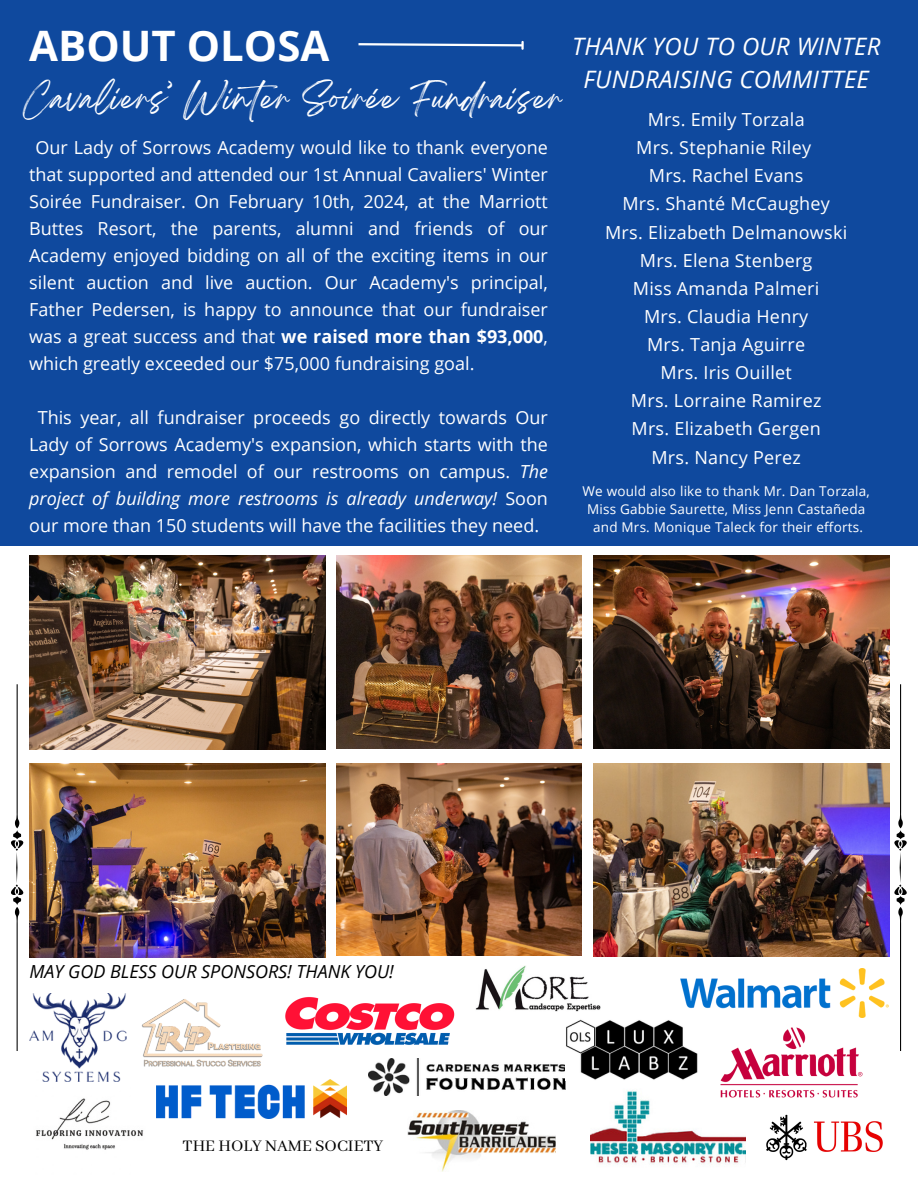
<style>
.page{position:relative;width:918px;height:1188px;background:#fff}
.page>*{position:absolute;margin:0;border:0;box-sizing:border-box;transform-origin:0 0}
.t1{font:700 42px "Open Sans";color:#fff}
.t2{font:28.5px "Breathing";letter-spacing:.025em;color:#fff}
.t3{font:italic 24px/32.7px "Open Sans";letter-spacing:.015em;color:#fff;text-align:center}
.t4{font:18px/27px "Open Sans";color:#fff;text-align:center}
.t5{font:italic 18px "Open Sans";color:#000}
.t6{font:18px "Abhaya Libre";color:#000}
.t7{font:13.5px/18px "Open Sans";letter-spacing:.015em;color:#fff;text-align:center}
.s1{font-weight:700}
.s2{font-style:italic}
</style>
<div class="page">
<div style="left:0;top:0;width:918px;height:546px;background:#0f499e"></div>
<svg style="left:894px;top:684px;width:13px;height:367px"></svg>
<img style="left:29px;top:764px;width:296px;height:193px">
<img style="left:29px;top:556px;width:296px;height:193px">
<img style="left:36px;top:1081px;width:108px;height:69px">
<svg style="left:11px;top:684px;width:12px;height:367px"></svg>
<img style="left:336px;top:763px;width:245px;height:193px">
<img style="left:336px;top:555px;width:245px;height:193px">
<img style="left:593px;top:763px;width:296px;height:194px">
<img style="left:593px;top:555px;width:296px;height:194px">
<svg style="left:358px;top:42px;width:166px;height:7px"></svg>
<img style="left:29px;top:993px;width:97px;height:88px">
<img style="left:141px;top:999px;width:122px;height:68px">
<img style="left:156px;top:1079px;width:190px;height:39px">
<img style="left:767px;top:1114px;width:116px;height:47px">
<img style="left:590px;top:1090px;width:156px;height:75px">
<img style="left:475px;top:965px;width:125px;height:46px">
<img style="left:680px;top:968px;width:208px;height:50px">
<img style="left:285px;top:997px;width:170px;height:48px">
<img style="left:717px;top:1027px;width:146px;height:74px">
<img style="left:408px;top:1111px;width:147px;height:61px">
<img style="left:369px;top:1058px;width:197px;height:37px">
<img style="left:566px;top:1019px;width:132px;height:61px">
<h1 class="t1" style="left:29px;top:16px;width:302px">ABOUT OLOSA</h1>
<h5 class="t2" style="left:24px;top:89px;width:540px">Cavaliers’ Winter Soirée Fundraiser</h5>
<h3 class="t4" style="left:29px;top:134px;width:520px;text-align:justify;text-indent:6px">Our Lady of Sorrows Academy would like to thank everyone that supported and attended our 1st Annual Cavaliers' Winter Soirée Fundraiser. On February 10th, 2024, at the Marriott Buttes Resort, the parents, alumni and friends of our Academy enjoyed bidding on all of the exciting items in our silent auction and live auction. Our Academy's principal, Father Pedersen, is happy to announce that our fundraiser was a great success and that <span class="s1">we raised more than $93,000</span>, which greatly exceeded our $75,000 fundraising goal.</h3>
<h2 class="t4" style="left:29px;top:404px;width:520px">This year, all fundraiser proceeds go directly towards Our Lady of Sorrows Academy's expansion, which starts with the expansion and remodel of our restrooms on campus. <span class="s2">The project of building more restrooms is already underway!</span> Soon our more than 150 students will have the facilities they need.</h2>
<h5 class="t3" style="left:572px;top:30px;width:310px">THANK YOU TO OUR WINTER<br>FUNDRAISING COMMITTEE</h5>
<p class="t4" style="left:605px;top:105px;width:244px;line-height:28.2px">Mrs. Emily Torzala<br>Mrs. Stephanie Riley<br>Mrs. Rachel Evans<br>Mrs. Shanté McCaughey<br>Mrs. Elizabeth Delmanowski<br>Mrs. Elena Stenberg<br>Miss Amanda Palmeri<br>Mrs. Claudia Henry<br>Mrs. Tanja Aguirre<br>Mrs. Iris Ouillet<br>Mrs. Lorraine Ramirez<br>Mrs. Elizabeth Gergen<br>Mrs. Nancy Perez</p>
<p class="t7" style="left:582px;top:482px;width:289px">We would also like to thank Mr. Dan Torzala,<br>Miss Gabbie Saurette, Miss Jenn Castañeda</p>
<p class="t7" style="left:593px;top:518px;width:271px">and Mrs. Monique Taleck for their efforts.</p>
<p class="t5" style="left:30px;top:959px;width:366px">MAY GOD BLESS OUR SPONSORS! THANK YOU!</p>
<p class="t6" style="left:183px;top:1136px;width:202px">THE HOLY NAME SOCIETY</p>
</div>
